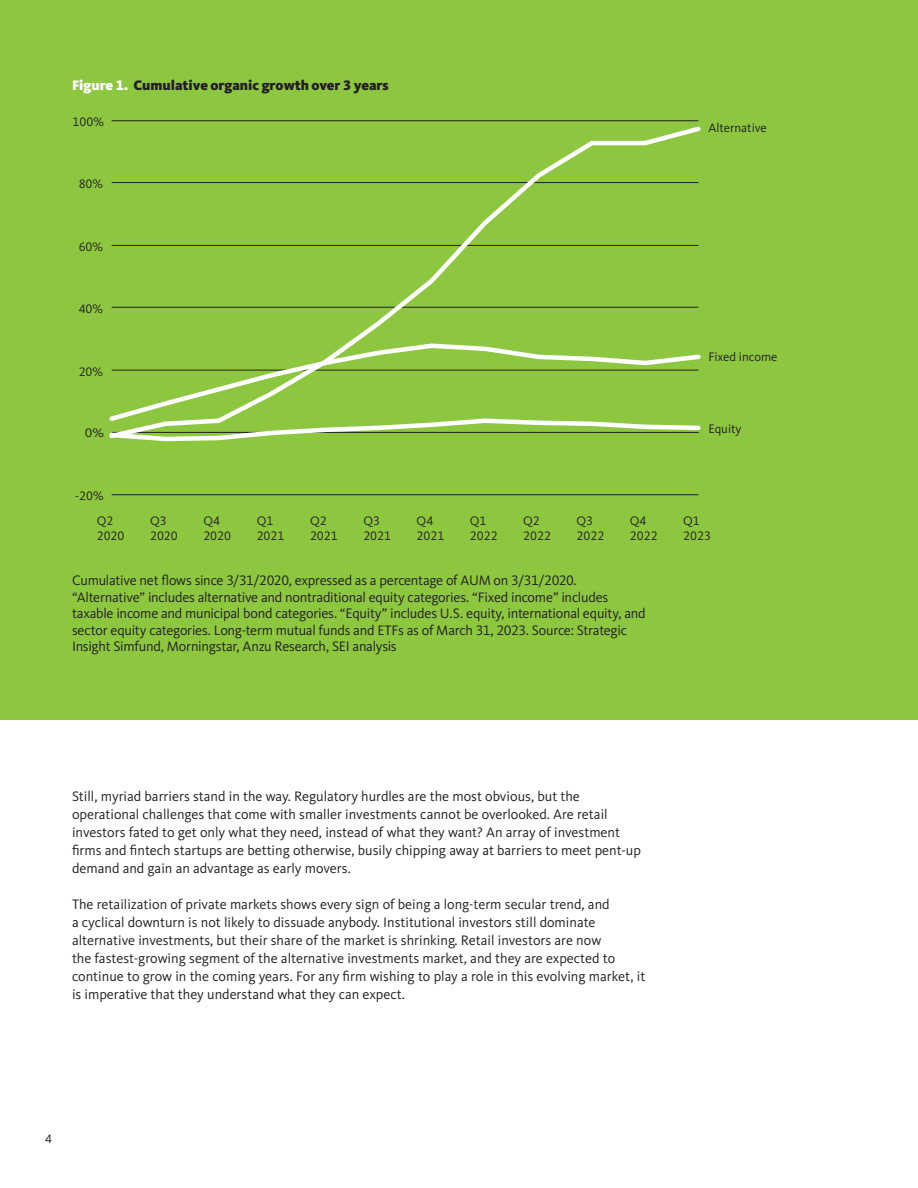
<style>
.page{position:relative;width:918px;height:1188px;background:#fff}
.page>*{position:absolute;margin:0;border:0;box-sizing:border-box;transform-origin:0 0}
.Body{font:14.25px/18px "Kievit Pro";color:#231f20}
.Disclosures___Source{font:14.25px/16.5px "Kievit Pro";letter-spacing:-.02em;color:#231f20}
.Body-2{font:900 14.25px "Kievit Pro";color:#231f20}
.t1{font:12.75px/15px "Kievit Pro";color:#231f20}
.t2{font:12.75px "Kievit Pro";color:#231f20;scale:1.1 1}
.s1{color:#fff}
</style>
<div class="page">
<div style="left:0;top:0;width:918px;height:720px;background:#8dc73f"></div>
<hr style="left:112px;top:494px;width:586px;height:1px;background:#231f20">
<hr style="left:112px;top:121px;width:586px;height:1px;background:#231f20">
<svg style="left:111px;top:126px;width:590px;height:215px"></svg>
<svg style="left:111px;top:341px;width:590px;height:75px"></svg>
<svg style="left:109px;top:416px;width:592px;height:26px"></svg>
<p class="Body-2" style="left:72px;top:77px;width:318px"><span class="s1">Figure 1.</span> Cumulative organic growth over 3 years</p>
<p class="t1" style="left:73px;top:115px;width:33px">100%</p>
<p class="t1" style="left:79px;top:176px;width:26px">80%</p>
<p class="t1" style="left:79px;top:239px;width:26px">60%</p>
<p class="t1" style="left:79px;top:301px;width:26px">40%</p>
<p class="t1" style="left:79px;top:364px;width:26px">20%</p>
<p class="t2" style="left:85px;top:426px;width:19px">0%</p>
<p class="t1" style="left:75px;top:488px;width:30px">-20%</p>
<p class="t1" style="left:97px;top:513px;width:29px">Q2<br>2020</p>
<p class="t1" style="left:150px;top:513px;width:29px">Q3<br>2020</p>
<p class="t1" style="left:203px;top:513px;width:29px">Q4<br>2020</p>
<p class="t1" style="left:257px;top:513px;width:29px">Q1<br>2021</p>
<p class="t1" style="left:310px;top:513px;width:29px">Q2<br>2021</p>
<p class="t1" style="left:363px;top:513px;width:29px">Q3<br>2021</p>
<p class="t1" style="left:417px;top:513px;width:29px">Q4<br>2021</p>
<p class="t1" style="left:470px;top:513px;width:29px">Q1<br>2022</p>
<p class="t1" style="left:523px;top:513px;width:29px">Q2<br>2022</p>
<p class="t1" style="left:577px;top:513px;width:29px">Q3<br>2022</p>
<p class="t1" style="left:630px;top:513px;width:29px">Q4<br>2022</p>
<p class="Disclosures___Source" style="left:72px;top:572px;width:575px">Cumulative net flows since 3/31/2020, expressed as a percentage of AUM on 3/31/2020. “Alternative” includes alternative and nontraditional equity categories. “Fixed income” includes taxable income and municipal bond categories. “Equity” includes U.S. equity, international equity, and sector equity categories. Long-term mutual funds and ETFs as of March 31, 2023. Source: Strategic Insight Simfund, Morningstar, Anzu Research, SEI analysis</p>
<p class="t1" style="left:708px;top:120px;width:60px">Alternative</p>
<p class="t1" style="left:708px;top:350px;width:71px">Fixed income</p>
<p class="t1" style="left:708px;top:421px;width:35px">Equity</p>
<p class="t1" style="left:683px;top:513px;width:29px">Q1<br>2023</p>
<p class="Body" style="left:72px;top:787px;width:570px">Still, myriad barriers stand in the way. Regulatory hurdles are the most obvious, but the operational challenges that come with smaller investments cannot be overlooked. Are retail investors fated to get only what they need, instead of what they want? An array of investment firms and fintech startups are betting otherwise, busily chipping away at barriers to meet pent-up demand and gain an advantage as early movers.</p>
<p class="Body" style="left:72px;top:895px;width:575px">The retailization of private markets shows every sign of being a long-term secular trend, and<br>a cyclical downturn is not likely to dissuade anybody. Institutional investors still dominate alternative investments, but their share of the market is shrinking. Retail investors are now<br>the fastest-growing segment of the alternative investments market, and they are expected to continue to grow in the coming years. For any firm wishing to play a role in this evolving market, it is imperative that they understand what they can expect.</p>
<p class="t1" style="left:45px;top:1131px;width:8px">4</p>
</div>
